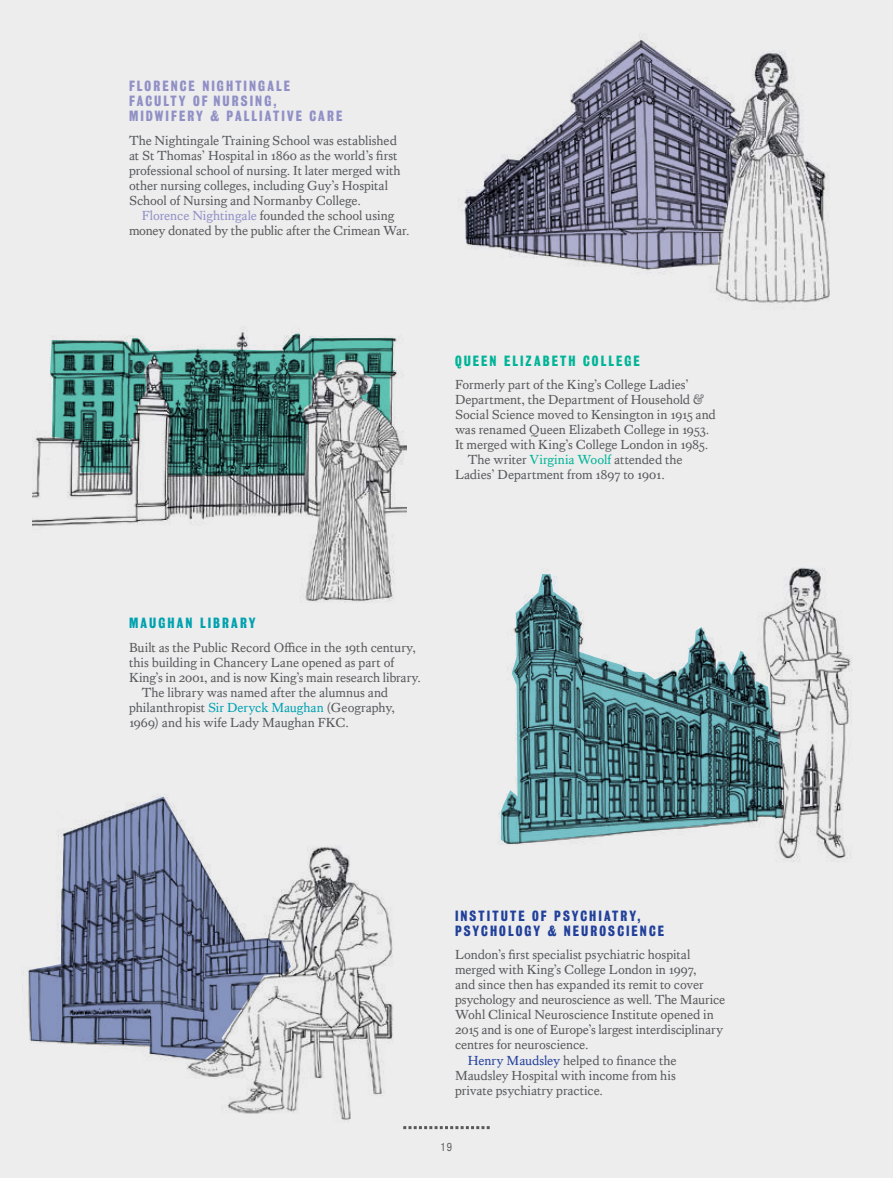
<style>
.page{position:relative;width:893px;height:1178px;background:#ededee}
.page>*{position:absolute;margin:0;border:0;box-sizing:border-box;transform-origin:0 0}
.t1{font:13.5px/15px "Kings Caslon Text";letter-spacing:-.005em;color:#58595b}
.t2{font:13.5px/15px "Kings Bureau Grot Three Seven";letter-spacing:.155em;color:#9090c6}
.t3{font:13.5px/15px "Kings Bureau Grot Three Seven";letter-spacing:.155em;color:#21409a}
.t4{font:13.5px "Kings Bureau Grot Three Seven";letter-spacing:.155em;color:#00b497}
.t5{font:13.5px "Kings Bureau Grot Three Seven";letter-spacing:.155em;color:#00a2af}
.t6{font:10.5px "Kings Bureau Grot Five One";color:#58595b}
.s1{color:#9090c6}
.s2{color:#00b497}
.s3{color:#00a2af}
.s4{color:#21409a}
</style>
<div class="page">
<img style="left:458px;top:35px;width:372px;height:268px">
<img style="left:27px;top:847px;width:367px;height:275px">
<img style="left:499px;top:567px;width:353px;height:294px">
<img style="left:32px;top:327px;width:375px;height:276px">
<svg style="left:29px;top:796px;width:262px;height:264px"></svg>
<svg style="left:501px;top:574px;width:280px;height:270px"></svg>
<svg style="left:50px;top:333px;width:345px;height:142px"></svg>
<svg style="left:465px;top:41px;width:275px;height:227px"></svg>
<svg style="left:403px;top:1126px;width:87px;height:3px"></svg>
<p class="t2" style="left:129px;top:79px;width:215px">FLORENCE NIGHTINGALE<br>FACULTY OF NURSING,<br>MIDWIFERY &amp; PALLIATIVE CARE</p>
<p class="t1" style="left:129px;top:133px;width:273px">The Nightingale Training School was established at St Thomas’ Hospital in 1860 as the world’s first professional school of nursing. It later merged with other nursing colleges, including Guy’s Hospital School of Nursing and Normanby College.</p>
<p class="t1" style="left:129px;top:208px;width:282px;text-align:center"><span class="s1">Florence Nightingale</span> founded the school using money donated by the public after the Crimean War.</p>
<p class="t4" style="left:455px;top:353px;width:186px">QUEEN ELIZABETH COLLEGE</p>
<p class="t1" style="left:455px;top:377px;width:235px">Formerly part of the King’s College Ladies’</p>
<p class="t1" style="left:455px;top:392px;width:251px">Department, the Department of Household &amp;</p>
<p class="t1" style="left:455px;top:407px;width:262px">Social Science moved to Kensington in 1915 and</p>
<p class="t1" style="left:455px;top:422px;width:256px">was renamed Queen Elizabeth College in 1953.</p>
<p class="t1" style="left:455px;top:437px;width:255px">It merged with King’s College London in 1985.</p>
<p class="t1" style="left:468px;top:452px;width:216px">The writer <span class="s2">Virginia Woolf</span> attended the</p>
<p class="t1" style="left:455px;top:467px;width:211px">Ladies’ Department from 1897 to 1901.</p>
<p class="t5" style="left:129px;top:615px;width:128px">MAUGHAN LIBRARY</p>
<p class="t1" style="left:129px;top:640px;width:288px">Built as the Public Record Office in the 19th century,</p>
<p class="t1" style="left:129px;top:655px;width:267px">this building in Chancery Lane opened as part of</p>
<p class="t1" style="left:129px;top:670px;width:293px">King’s in 2001, and is now King’s main research library.</p>
<p class="t1" style="left:142px;top:685px;width:248px">The library was named after the alumnus and</p>
<p class="t1" style="left:129px;top:700px;width:268px">philanthropist <span class="s3">Sir Deryck Maughan</span> (Geography,</p>
<p class="t1" style="left:129px;top:715px;width:221px">1969) and his wife Lady Maughan FKC.</p>
<p class="t3" style="left:455px;top:908px;width:211px">INSTITUTE OF PSYCHIATRY,<br>PSYCHOLOGY &amp; NEUROSCIENCE</p>
<p class="t1" style="left:455px;top:947px;width:237px">London’s first specialist psychiatric hospital</p>
<p class="t1" style="left:455px;top:962px;width:243px">merged with King’s College London in 1997,</p>
<p class="t1" style="left:455px;top:977px;width:250px">and since then has expanded its remit to cover</p>
<p class="t1" style="left:455px;top:992px;width:272px">psychology and neuroscience as well. The Maurice</p>
<p class="t1" style="left:455px;top:1007px;width:260px">Wohl Clinical Neuroscience Institute opened in</p>
<p class="t1" style="left:455px;top:1022px;width:270px">2015 and is one of Europe’s largest interdisciplinary</p>
<p class="t1" style="left:455px;top:1037px;width:135px">centres for neuroscience.</p>
<p class="t1" style="left:468px;top:1052px;width:210px"><span class="s4">Henry Maudsley</span> helped to finance the</p>
<p class="t1" style="left:455px;top:1067px;width:222px">Maudsley Hospital with income from his</p>
<p class="t1" style="left:455px;top:1082px;width:150px">private psychiatry practice.</p>
<p class="t6" style="left:441px;top:1141px;width:12px">19</p>
</div>
